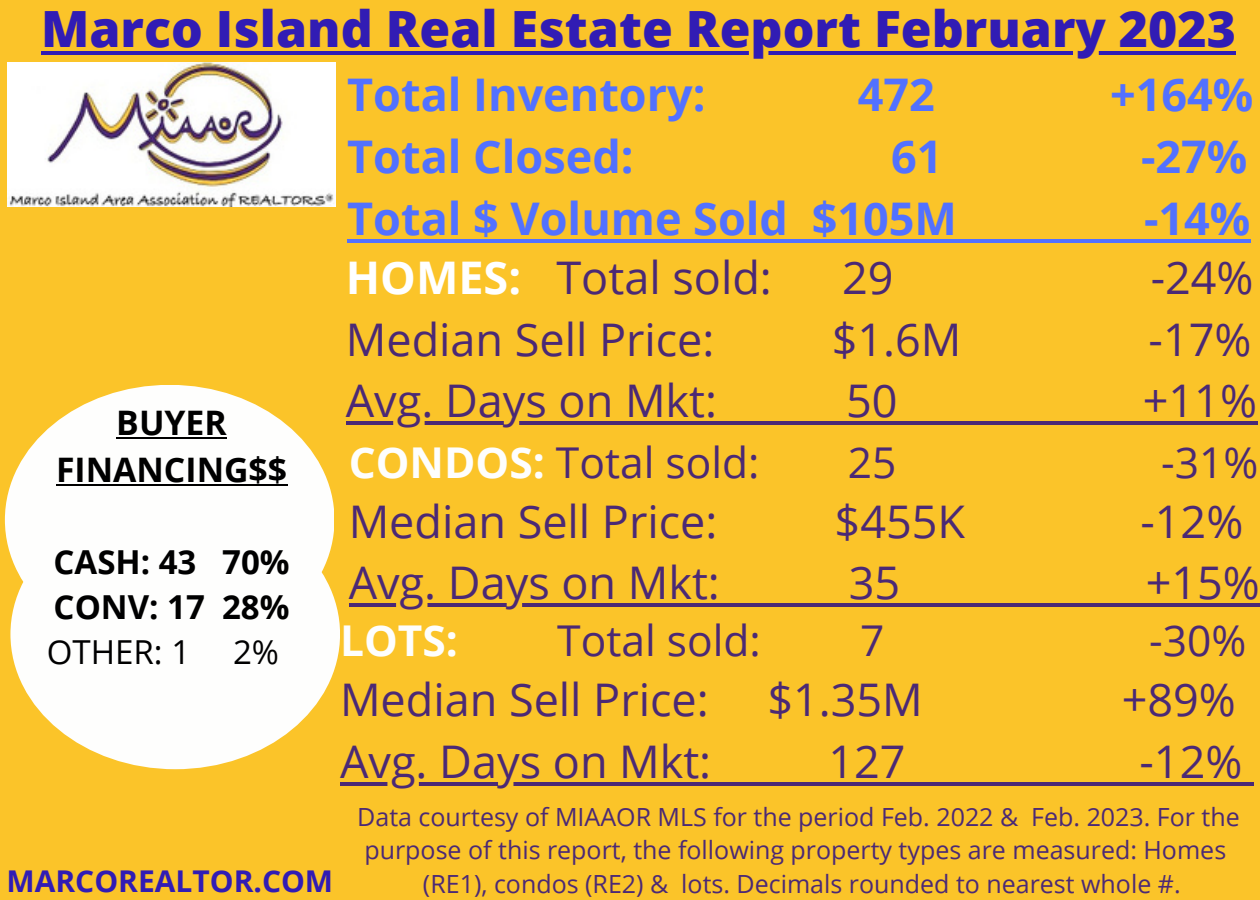
<style>
.page{position:relative;width:1260px;height:900px;background:#fbc429}
.page>*{position:absolute;margin:0;border:0;box-sizing:border-box;transform-origin:0 0}
.t1{font:800 50px "Open Sans";color:#311cb4}
.t2{font:45px "Open Sans";color:#4b2975}
.t3{font:700 45px "Open Sans";color:#5271ff}
.t4{font:42.5px "Open Sans";color:#4b2975}
.t5{font:700 42.5px "Open Sans";color:#fefefd}
.t6{font:700 33.75px/47px "Open Sans";color:#000;text-align:center}
.t7{font:700 33px/45px "Open Sans";color:#000}
.t8{font:33px "Open Sans";color:#000}
.t9{font:700 30px "Open Sans";color:#311cb4}
.t10{font:25px/33.8px "Open Sans";color:#4b2975}
.s1{font-weight:700;color:#fff}
.s2{font-weight:700;color:#fefefd}
</style>
<div class="page">
<img style="left:7px;top:63px;width:328px;height:144px">
<div style="left:5px;top:385px;width:329px;height:270px;background:#fefefd;border-radius:50%"></div>
<div style="left:10px;top:499px;width:330px;height:270px;background:#fefefd;border-radius:50%"></div>
<hr style="left:116px;top:437px;width:111px;height:2px;background:#000">
<hr style="left:56px;top:484px;width:231px;height:2px;background:#000">
<hr style="left:41px;top:51px;width:1195px;height:4px;background:#311cb4">
<hr style="left:347px;top:239px;width:441px;height:4px;background:#5271ff">
<hr style="left:788px;top:239px;width:24px;height:4px;background:#5271ff">
<hr style="left:812px;top:239px;width:145px;height:4px;background:#5271ff">
<hr style="left:957px;top:239px;width:187px;height:4px;background:#5271ff">
<hr style="left:1144px;top:239px;width:106px;height:4px;background:#5271ff">
<hr style="left:349px;top:603px;width:371px;height:4px;background:#4b2975">
<hr style="left:720px;top:603px;width:129px;height:4px;background:#4b2975">
<hr style="left:849px;top:603px;width:51px;height:4px;background:#4b2975">
<hr style="left:900px;top:603px;width:246px;height:4px;background:#4b2975">
<hr style="left:1146px;top:603px;width:114px;height:4px;background:#4b2975">
<hr style="left:346px;top:421px;width:371px;height:4px;background:#4b2975">
<hr style="left:717px;top:421px;width:129px;height:4px;background:#4b2975">
<hr style="left:846px;top:421px;width:51px;height:4px;background:#4b2975">
<hr style="left:897px;top:421px;width:246px;height:4px;background:#4b2975">
<hr style="left:1143px;top:421px;width:114px;height:4px;background:#4b2975">
<hr style="left:340px;top:782px;width:372px;height:4px;background:#4b2975">
<hr style="left:712px;top:782px;width:117px;height:4px;background:#4b2975">
<hr style="left:829px;top:782px;width:77px;height:4px;background:#4b2975">
<hr style="left:906px;top:782px;width:234px;height:4px;background:#4b2975">
<hr style="left:1140px;top:782px;width:103px;height:4px;background:#4b2975">
<hr style="left:1243px;top:782px;width:11px;height:4px;background:#4b2975">
<h1 class="t1" style="left:41px;top:-6px;width:1196px">Marco Island Real Estate Report February 2023</h1>
<h2 class="t3" style="left:347px;top:63px;width:360px">Total Inventory:</h2>
<h2 class="t3" style="left:858px;top:63px;width:78px">472</h2>
<h2 class="t3" style="left:1110px;top:63px;width:145px">+164%</h2>
<h2 class="t3" style="left:347px;top:125px;width:288px">Total Closed:</h2>
<h2 class="t3" style="left:891px;top:125px;width:53px">61</h2>
<h2 class="t3" style="left:1141px;top:125px;width:108px">-27%</h2>
<h2 class="t3" style="left:347px;top:187px;width:611px">Total $ Volume Sold $105M</h2>
<h2 class="t3" style="left:1144px;top:187px;width:108px">-14%</h2>
<h3 class="t6" style="left:56px;top:399px;width:233px">BUYER<br>FINANCING$$</h3>
<h3 class="t7" style="left:54px;top:539px;width:238px">CASH: 43 70%<br>CONV: 17 28%</h3>
<h3 class="t8" style="left:47px;top:629px;width:145px">OTHER: 1</h3>
<h3 class="t8" style="left:233px;top:629px;width:48px">2%</h3>
<h2 class="t2" style="left:346px;top:246px;width:428px"><span class="s1">HOMES:</span> Total sold:</h2>
<h2 class="t2" style="left:842px;top:246px;width:53px">29</h2>
<h2 class="t2" style="left:1151px;top:246px;width:104px">-24%</h2>
<h2 class="t2" style="left:346px;top:308px;width:370px">Median Sell Price:</h2>
<h2 class="t2" style="left:832px;top:308px;width:131px">$1.6M</h2>
<h2 class="t2" style="left:1149px;top:308px;width:104px">-17%</h2>
<h2 class="t2" style="left:346px;top:369px;width:373px">Avg. Days on Mkt:</h2>
<h2 class="t2" style="left:846px;top:369px;width:53px">50</h2>
<h2 class="t2" style="left:1143px;top:369px;width:116px">+11%</h2>
<h3 class="t4" style="left:349px;top:432px;width:412px"><span class="s2">CONDOS:</span> Total sold:</h3>
<h3 class="t4" style="left:848px;top:432px;width:50px">25</h3>
<h3 class="t4" style="left:1161px;top:432px;width:99px">-31%</h3>
<h2 class="t2" style="left:349px;top:490px;width:370px">Median Sell Price:</h2>
<h2 class="t2" style="left:835px;top:490px;width:132px">$455K</h2>
<h2 class="t2" style="left:1141px;top:490px;width:104px">-12%</h2>
<h2 class="t2" style="left:349px;top:551px;width:373px">Avg. Days on Mkt:</h2>
<h2 class="t2" style="left:849px;top:551px;width:53px">35</h2>
<h2 class="t2" style="left:1146px;top:551px;width:116px">+15%</h2>
<h3 class="t5" style="left:340px;top:611px;width:119px">LOTS:</h3>
<h3 class="t4" style="left:557px;top:611px;width:205px">Total sold:</h3>
<h3 class="t4" style="left:860px;top:611px;width:26px">7</h3>
<h3 class="t4" style="left:1149px;top:611px;width:99px">-30%</h3>
<h2 class="t2" style="left:340px;top:668px;width:370px">Median Sell Price:</h2>
<h2 class="t2" style="left:768px;top:668px;width:157px">$1.35M</h2>
<h2 class="t2" style="left:1122px;top:668px;width:116px">+89%</h2>
<h2 class="t2" style="left:340px;top:730px;width:373px">Avg. Days on Mkt:</h2>
<h2 class="t2" style="left:829px;top:730px;width:79px">127</h2>
<h2 class="t2" style="left:1140px;top:730px;width:104px">-12%</h2>
<p class="t10" style="left:357px;top:799px;width:884px">Data courtesy of MIAAOR MLS for the period Feb. 2022 &amp; Feb. 2023. For the purpose of this report, the following property types are measured: Homes</p>
<p class="t9" style="left:7px;top:860px;width:328px">MARCOREALTOR.COM</p>
<p class="t10" style="left:423px;top:867px;width:759px">(RE1), condos (RE2) &amp; lots. Decimals rounded to nearest whole #.</p>
</div>
